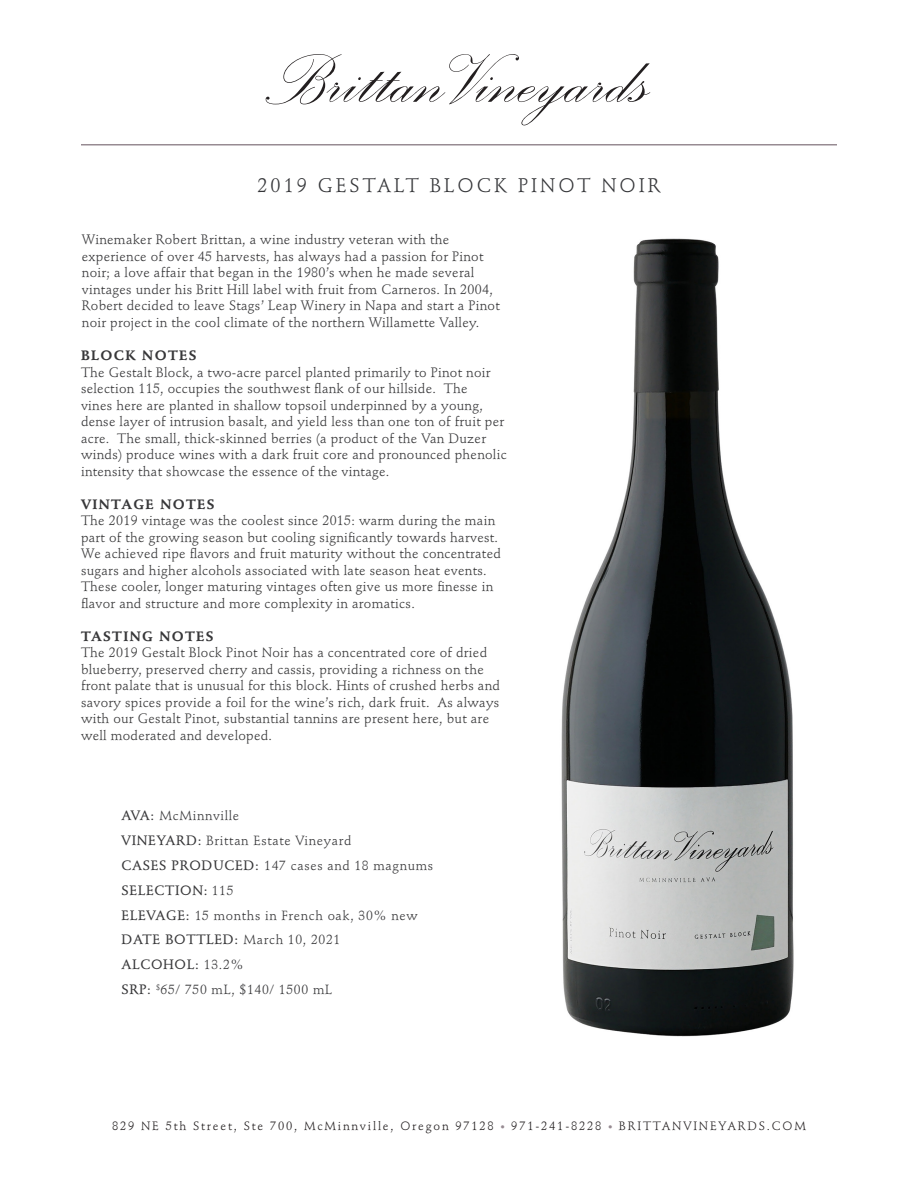
<style>
.page{position:relative;width:918px;height:1188px;background:#fff}
.page>*{position:absolute;margin:0;border:0;box-sizing:border-box;transform-origin:0 0}
.t1{font:19.5px "Stempel Schneidler Std";letter-spacing:.15em;color:#353639}
.t2{font:13.5px/16.5px "Stempel Schneidler Std";letter-spacing:.02em;color:#373739}
.t3{font:13.5px/16.5px "Stempel Schneidler Std";letter-spacing:.02em;color:#383839}
.t4{font:500 13.5px "Stempel Schneidler Std";letter-spacing:.05em;color:#373739}
.t5{font:700 13.5px "Stempel Schneidler Std";letter-spacing:.1em;color:#373739}
.t6{font:13.2px "Stempel Schneidler Std";letter-spacing:.05em;color:#373739}
.t7{font:12px "Stempel Schneidler Std";letter-spacing:.15em;color:#231f20}
.s1{font-weight:500;font-size:13.5px}
.s2{font-weight:400;font-size:13.2px}
.s3{font-size:9px;color:#978b92}
</style>
<div class="page">
<hr style="left:81px;top:144px;width:756px;height:2px;background:#978b92">
<svg style="left:266px;top:54px;width:384px;height:71px"></svg>
<img style="left:561px;top:238px;width:233px;height:799px">
<p class="t1" style="left:258px;top:174px;width:404px">2019 GESTALT BLOCK PINOT NOIR</p>
<p class="t2" style="left:82px;top:232px;width:419px">Winemaker Robert Brittan, a wine industry veteran with the experience of over 45 harvests, has always had a passion for Pinot noir; a love affair that began in the 1980’s when he made several vintages under his Britt Hill label with fruit from Carneros. In 2004, Robert decided to leave Stags’ Leap Winery in Napa and start a Pinot noir project in the cool climate of the northern Willamette Valley.</p>
<p class="t5" style="left:81px;top:347px;width:117px">BLOCK NOTES</p>
<p class="t2" style="left:81px;top:364px;width:427px">The Gestalt Block, a two-acre parcel planted primarily to Pinot noir selection 115, occupies the southwest flank of our hillside. The<br>vines here are planted in shallow topsoil underpinned by a young, dense layer of intrusion basalt, and yield less than one ton of fruit per acre. The small, thick-skinned berries (a product of the Van Duzer winds) produce wines with a dark fruit core and pronounced phenolic intensity that showcase the essence of the vintage.</p>
<p class="t5" style="left:81px;top:496px;width:135px">VINTAGE NOTES</p>
<p class="t3" style="left:81px;top:512px;width:421px">The 2019 vintage was the coolest since 2015: warm during the main part of the growing season but cooling significantly towards harvest.<br>We achieved ripe flavors and fruit maturity without the concentrated sugars and higher alcohols associated with late season heat events.<br>These cooler, longer maturing vintages often give us more finesse in flavor and structure and more complexity in aromatics.</p>
<p class="t5" style="left:81px;top:628px;width:134px">TASTING NOTES</p>
<p class="t3" style="left:81px;top:644px;width:420px">The 2019 Gestalt Block Pinot Noir has a concentrated core of dried blueberry, preserved cherry and cassis, providing a richness on the front palate that is unusual for this block. Hints of crushed herbs and savory spices provide a foil for the wine’s rich, dark fruit. As always with our Gestalt Pinot, substantial tannins are present here, but are well moderated and developed.</p>
<p class="t6" style="left:122px;top:808px;width:119px"><span class="s1">AVA:</span> McMinnville</p>
<p class="t6" style="left:122px;top:833px;width:232px"><span class="s1">VINEYARD:</span> Brittan Estate Vineyard</p>
<p class="t6" style="left:122px;top:858px;width:313px"><span class="s1">CASES PRODUCED:</span> 147 cases and 18 magnums</p>
<p class="t4" style="left:122px;top:882px;width:114px">SELECTION: <span class="s2">115</span></p>
<p class="t6" style="left:122px;top:907px;width:298px"><span class="s1">ELEVAGE:</span> 15 months in French oak, 30% new</p>
<p class="t4" style="left:122px;top:932px;width:220px">DATE BOTTLED: <span class="s2">March 10, 2021</span></p>
<p class="t4" style="left:122px;top:957px;width:124px">ALCOHOL: <span class="s2">13.2%</span></p>
<p class="t6" style="left:122px;top:982px;width:212px"><span class="s1">SRP:</span> <sup>$</sup>65/ 750 mL, $140/ 1500 mL</p>
<p class="t7" style="left:112px;top:1118px;width:695px">829 NE 5th Street, Ste 700, McMinnville, Oregon 97128 <span class="s3">•</span> 971-241-8228 <span class="s3">•</span> BRITTANVINEYARDS.COM</p>
</div>
